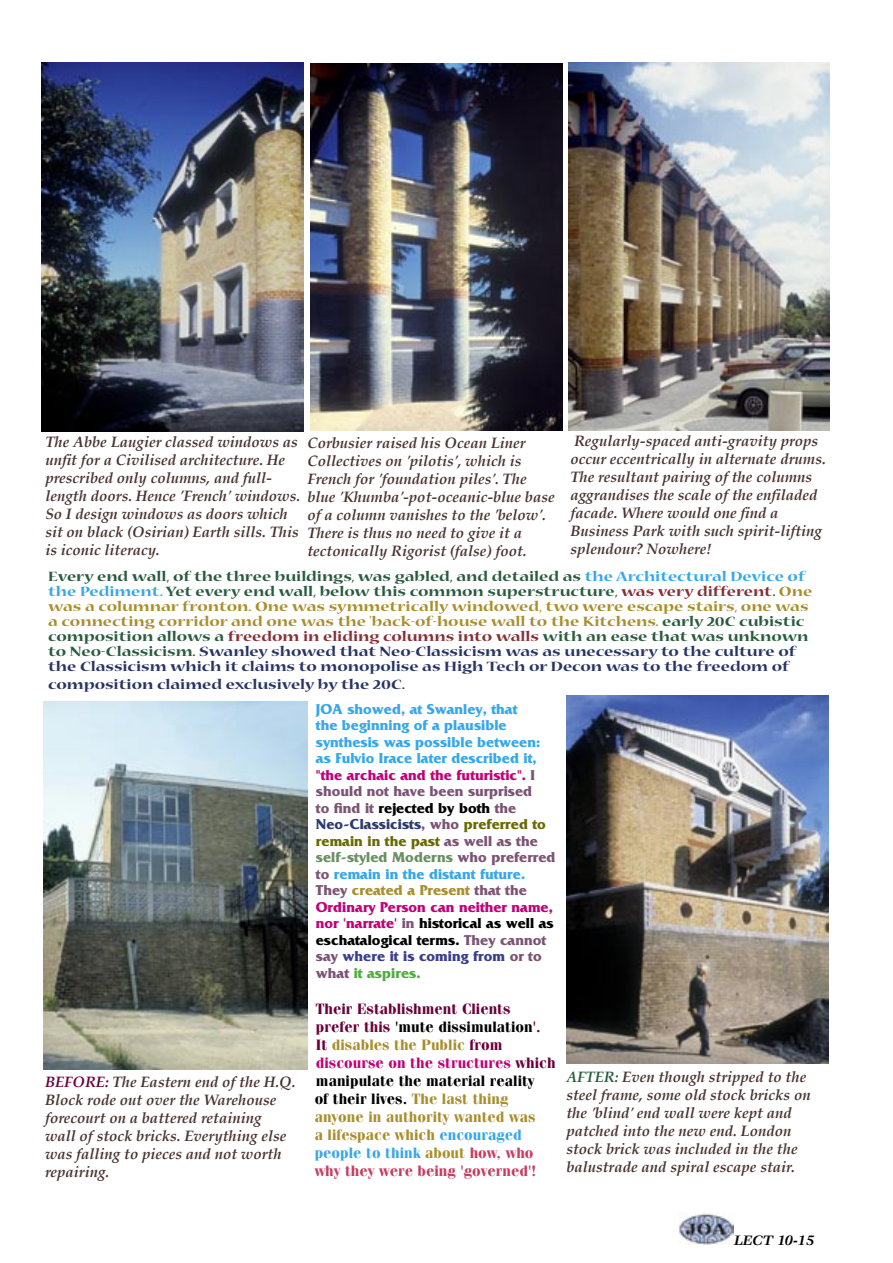
<style>
.page{position:relative;width:893px;height:1263px;background:#fff}
.page>*{position:absolute;margin:0;border:0;box-sizing:border-box;transform-origin:0 0}
.t1{font:italic 700 15px/18px "Palatino";color:#493330}
.t2{font:700 expanded 15px/15px "Nueva";color:#295c3e}
.t3{font:700 15px/16.5px "Friz Quadrata";color:#36a7e9}
.t4{font:700 15px/18px "Fenice";color:#a88f2d}
.t5{font:700 expanded 15px "Nueva";color:#273465}
.t6{font:italic 700 15px "Veljovic";color:#000}
.s1{color:#36a7e9}
.s2{color:#853038}
.s3{color:#a88f2d}
.s4{color:#273465}
.s5{color:#c10077}
.s6{color:#7c5374}
.s7{color:#000}
.s8{color:#2b3b72}
.s9{color:#696903}
.s10{color:#699061}
.s11{color:#3a3d8c}
.s12{color:#52aa43}
.s13{color:#6a0139}
.s14{color:#c63d62}
.s15{color:#295c3e}
</style>
<div class="page">
<img style="left:679px;top:1213px;width:55px;height:32px">
<img style="left:44px;top:702px;width:263px;height:367px">
<img style="left:42px;top:63px;width:261px;height:369px">
<img style="left:310px;top:63px;width:252px;height:367px">
<img style="left:569px;top:63px;width:260px;height:367px">
<img style="left:566px;top:696px;width:263px;height:367px">
<p class="t1" style="left:45px;top:434px;width:256px">The Abbe Laugier classed windows as unfit for a Civilised architecture. He prescribed only columns, and full&shy;length doors. Hence 'French' windows.<br>So I design windows as doors which sit on black (Osirian) Earth sills. This is iconic literacy.</p>
<p class="t1" style="left:307px;top:435px;width:249px">Corbusier raised his Ocean Liner Collectives on 'pilotis', which is French for 'foundation piles'. The blue 'Khumba'-pot-oceanic-blue base of a column vanishes to the 'below'.<br>There is thus no need to give it a tectonically Rigorist (false) foot.</p>
<p class="t1" style="left:570px;top:434px;width:257px">Regularly-spaced anti-gravity props occur eccentrically in alternate drums.<br>The resultant pairing of the columns aggrandises the scale of the enfiladed facade. Where would one find a Business Park with such spirit-lifting splendour? Nowhere!</p>
<p class="t2" style="left:48px;top:570px;width:766px">Every end wall, of the three buildings, was gabled, and detailed as <span class="s1">the Architectural Device of the Pediment.</span> Yet every end wall, below this common superstructure, <span class="s2">was very different</span>. <span class="s3">One was a columnar fronton. One was symmetrically windowed, two were escape stairs, one was a connecting corridor and one was the 'back-of-house wall to the Kitchens.</span> early 20C cubistic composition allows a <span class="s2">freedom in eliding columns into walls</span> with an ease that was unknown to Neo-Classicism. <span class="s4">Swanley showed that Neo-Classicism was as unecessary to the culture of the Classicism which it claims to monopolise as High Tech or Decon was to the freedom of</span></p>
<p class="t5" style="left:48px;top:677px;width:358px">composition claimed exclusively by the 20C.</p>
<p class="t3" style="left:316px;top:701px;width:241px">JOA showed, at Swanley, that<br>the beginning of a plausible synthesis was possible between: as Fulvio Irace later described it, <span class="s5">"the archaic and the futuristic".</span> <span class="s6">I should not have been surprised<br>to find it</span> <span class="s7">rejected by both</span> <span class="s6">the<br></span><span class="s8">Neo-Classicists</span><span class="s6">, who</span> <span class="s9">preferred to remain in the past</span> <span class="s6">as well as the </span><span class="s10">self-styled Moderns</span> <span class="s6">who preferred to</span> remain in the distant future.<br><span class="s6">They</span> <span class="s3">created a Present</span> <span class="s6">that the<br></span><span class="s5">Ordinary Person can neither name, nor 'narrate'</span> <span class="s6">in</span> <span class="s7">historical as well as eschatalogical terms.</span> <span class="s6">They cannot say</span> <span class="s11">where it is coming from</span> <span class="s6">or to what</span> <span class="s12">it aspires.</span></p>
<p class="t4" style="left:315px;top:999px;width:242px"><span class="s13">Their Establishment Clients prefer this</span> <span class="s7">'mute dissimulation</span><span class="s13">'.<br>It</span> disables the Public <span class="s13">from </span><span class="s5">discourse on the structures</span> <span class="s13">which </span><span class="s7">manipulate the material reality<br>of their lives.</span> The last thing anyone in authority wanted was<br>a lifespace which <span class="s1">encouraged people to think</span> about <span class="s14">how, who why they were being 'governed'!</span></p>
<p class="t1" style="left:45px;top:1074px;width:252px"><span class="s13">BEFORE:</span> The Eastern end of the H.Q.<br>Block rode out over the Warehouse forecourt on a battered retaining wall of stock bricks. Everything else was falling to pieces and not worth repairing.</p>
<p class="t1" style="left:566px;top:1069px;width:246px"><span class="s15">AFTER:</span> Even though stripped to the steel frame, some old stock bricks on the 'blind' end wall were kept and patched into the new end. London stock brick was included in the the balustrade and spiral escape stair.</p>
<p class="t6" style="left:734px;top:1232px;width:82px">LECT 10-15</p>
</div>
